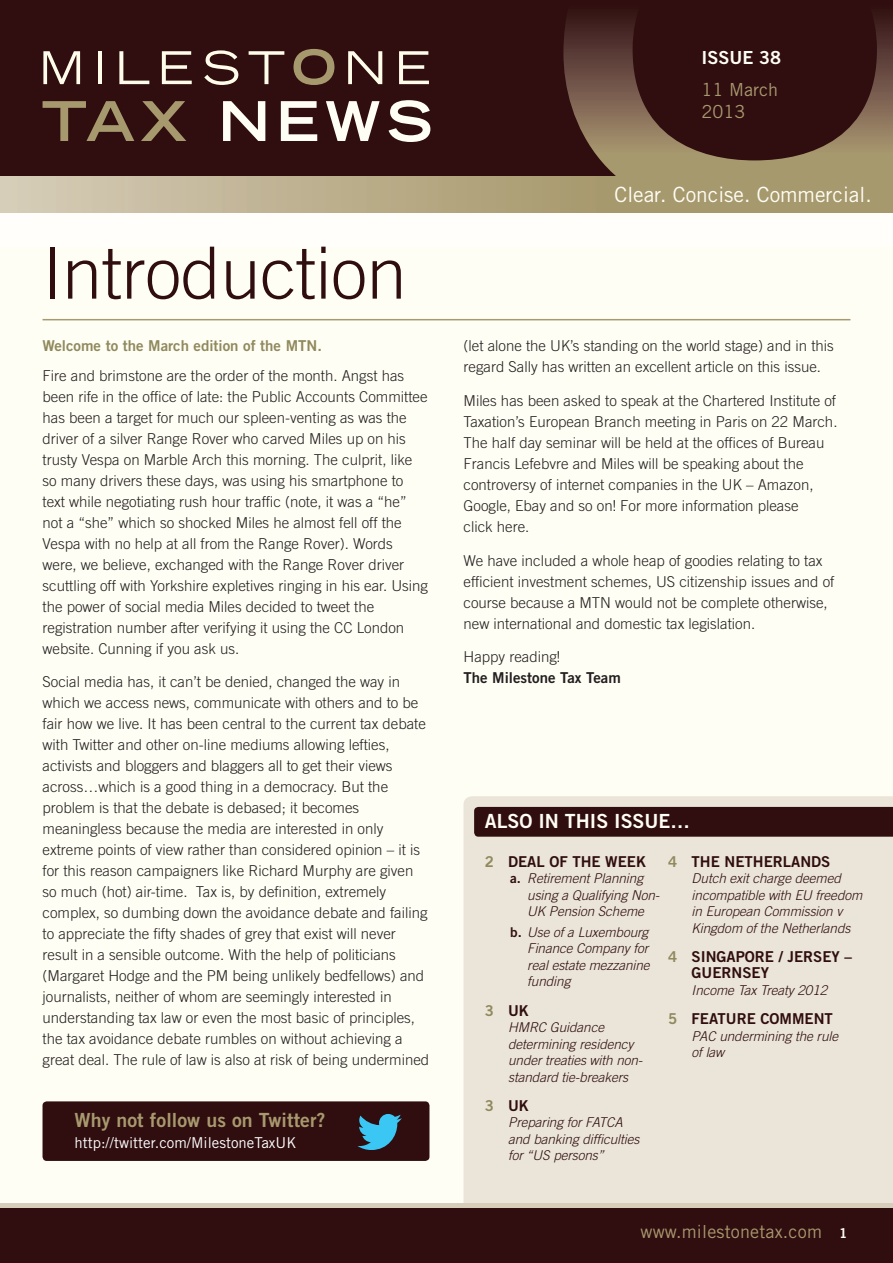
<style>
.page{position:relative;width:893px;height:1263px;background:#fffef4}
.page>*{position:absolute;margin:0;border:0;box-sizing:border-box;transform-origin:0 0}
.t1{font:300 72px "Trade Gothic LT Std";letter-spacing:-.005em;color:#300d0f}
.t2{font:700 expanded 54.75px "Trade Gothic LT Std";letter-spacing:.11em;color:#fffef4}
.t3{font:21px "Trade Gothic LT Std";color:#fffef4}
.t4{font:19.5px "Trade Gothic LT Std Bd 2";letter-spacing:.005em;color:#a7996e}
.t5{font:19.5px "Trade Gothic LT Std Bd 2";color:#fffef4}
.t6{font:18px/21.6px "Trade Gothic LT Std";letter-spacing:.01em;color:#a7996e}
.t7{font:18px "Trade Gothic LT Std Bd 2";color:#fffef4}
.t8{font:300 15px/21px "Trade Gothic LT Std";color:#231f20}
.t9{font:15px/16.5px "Trade Gothic LT Std Bd 2";color:#300d0f}
.t10{font:15px "Trade Gothic LT Std Bd 2";color:#90895e}
.t11{font:15px "Trade Gothic LT Std";color:#fff}
.t12{font:15px "Trade Gothic LT Std Bd 2";color:#231f20}
.t13{font:italic 300 13.5px/16.5px "Trade Gothic LT Std";letter-spacing:-.005em;color:#300d0f}
.s1{color:#a7996e}
.s2{color:#90895e}
.s3{font-family:"Trade Gothic LT Std Bd 2";font-weight:400;font-style:normal}
.s4{font-family:"Trade Gothic LT Std Bd 2";font-size:13.5px;color:#fffef4}
</style>
<div class="page">
<div style="left:0;top:0;width:893px;height:183px;background:#300d0f"></div>
<svg style="left:563px;top:15px;width:330px;height:161px"></svg>
<svg style="left:43px;top:51px;width:37px;height:33px"></svg>
<hr style="left:98px;top:51px;width:4px;height:33px;background:#fffde9">
<svg style="left:119px;top:51px;width:30px;height:33px"></svg>
<svg style="left:162px;top:51px;width:30px;height:33px"></svg>
<svg style="left:204px;top:50px;width:34px;height:35px"></svg>
<svg style="left:249px;top:51px;width:35px;height:33px"></svg>
<svg style="left:293px;top:49px;width:41px;height:36px"></svg>
<svg style="left:348px;top:51px;width:34px;height:33px"></svg>
<svg style="left:399px;top:51px;width:30px;height:33px"></svg>
<hr style="left:43px;top:319px;width:807px;height:1px;background:#a7996e">
<div style="left:0;top:183px;width:893px;height:64px;background:#fffefa"></div>
<svg style="left:0;top:176px;width:893px;height:37px;background:#b6aa86"></svg>
<div style="left:463px;top:796px;width:430px;height:407px;background:#eae5d8"></div>
<div style="left:474px;top:807px;width:419px;height:30px;background:#300d0f"></div>
<div style="left:43px;top:1101px;width:386px;height:60px;background:#300d0f;border-radius:4px"></div>
<div style="left:0;top:1208px;width:893px;height:55px;background:#300d0f"></div>
<div style="left:0;top:1203px;width:893px;height:5px;background:#d7ceba"></div>
<svg style="left:357px;top:1114px;width:45px;height:36px"></svg>
<h2 class="t2" style="left:41px;top:86px;width:392px"><span class="s1">TAX</span> NEWS</h2>
<h1 class="t1" style="left:43px;top:230px;width:366px">Introduction</h1>
<p class="t10" style="left:43px;top:336px;width:281px">WELCOME TO THE MARCH EDITION OF THE MTN.</p>
<p class="t8" style="left:43px;top:364px;width:387px">Fire and brimstone are the order of the month. Angst has been rife in the office of late: the Public Accounts Committee has been a target for much our spleen-venting as was the driver of a silver Range Rover who carved Miles up on his trusty Vespa on Marble Arch this morning. The culprit, like so many drivers these days, was using his smartphone to text while negotiating rush hour traffic (note, it was a “he” not a “she” which so shocked Miles he almost fell off the Vespa with no help at all from the Range Rover). Words were, we believe, exchanged with the Range Rover driver scuttling off with Yorkshire expletives ringing in his ear. Using the power of social media Miles decided to tweet the registration number after verifying it using the CC London website. Cunning if you ask us.</p>
<p class="t8" style="left:43px;top:671px;width:388px">Social media has, it can’t be denied, changed the way in which we access news, communicate with others and to be fair how we live. It has been central to the current tax debate with Twitter and other on-line mediums allowing lefties, activists and bloggers and blaggers all to get their views across…which is a good thing in a democracy. But the problem is that the debate is debased; it becomes meaningless because the media are interested in only extreme points of view rather than considered opinion – it is for this reason campaigners like Richard Murphy are given so much (hot) air-time. Tax is, by definition, extremely complex, so dumbing down the avoidance debate and failing to appreciate the fifty shades of grey that exist will never result in a sensible outcome. With the help of politicians (Margaret Hodge and the PM being unlikely bedfellows) and journalists, neither of whom are seemingly interested in understanding tax law or even the most basic of principles, the tax avoidance debate rumbles on without achieving a great deal. The rule of law is also at risk of being undermined</p>
<h3 class="t4" style="left:74px;top:1107px;width:252px">WHY NOT FOLLOW US ON TWITTER?</h3>
<p class="t11" style="left:74px;top:1133px;width:223px">http://twitter.com/MilestoneTaxUK</p>
<p class="t7" style="left:702px;top:46px;width:81px">ISSUE 38</p>
<p class="t6" style="left:702px;top:79px;width:78px">11 March<br>2013</p>
<h3 class="t3" style="left:614px;top:182px;width:259px">Clear. Concise. Commercial.</h3>
<p class="t8" style="left:463px;top:335px;width:372px">(let alone the UK’s standing on the world stage) and in this regard Sally has written an excellent article on this issue.</p>
<p class="t8" style="left:463px;top:390px;width:375px">Miles has been asked to speak at the Chartered Institute of Taxation’s European Branch meeting in Paris on 22 March.<br>The half day seminar will be held at the offices of Bureau Francis Lefebvre and Miles will be speaking about the controversy of internet companies in the UK – Amazon, Google, Ebay and so on! For more information please<br>click here.</p>
<p class="t8" style="left:463px;top:549px;width:372px">We have included a whole heap of goodies relating to tax efficient investment schemes, US citizenship issues and of course because a MTN would not be complete otherwise, new international and domestic tax legislation.</p>
<p class="t8" style="left:463px;top:646px;width:98px">Happy reading!</p>
<p class="t12" style="left:463px;top:669px;width:159px">THE MILESTONE TAX TEAM</p>
<h3 class="t5" style="left:485px;top:809px;width:150px">ALSO IN THIS ISSUE</h3>
<h3 class="t5" style="left:670px;top:809px;width:21px">…</h3>
<p class="t9" style="left:485px;top:853px;width:163px"><span class="s2">2</span> DEAL OF TH E WEEK</p>
<p class="t13" style="left:527px;top:870px;width:134px;text-indent:-17px"><span class="s3">A.</span> Retirement Planning using a Qualifying Non-<br>UK Pension Scheme</p>
<p class="t13" style="left:527px;top:924px;width:124px;text-align:justify;text-indent:-17px"><span class="s3">B.</span> Use of a Luxembourg Finance Company for real estate mezzanine funding</p>
<p class="t9" style="left:485px;top:1002px;width:22px"><span class="s2">3</span> UK</p>
<p class="t13" style="left:508px;top:1019px;width:136px">HMRC Guidance determining residency under treaties with non&shy;standard tie-breakers</p>
<p class="t9" style="left:485px;top:1097px;width:22px"><span class="s2">3</span> UK</p>
<p class="t13" style="left:508px;top:1114px;width:133px">Preparing for FATCA and banking difficulties for “US persons”</p>
<p class="t9" style="left:668px;top:853px;width:125px"><span class="s2">4</span> THE NETHERLAND</p>
<p class="t9" style="left:821px;top:853px;width:11px">S</p>
<p class="t13" style="left:692px;top:870px;width:172px">Dutch exit charge deemed incompatible with EU freedom in European Commission v<br>Kingdom of the Netherlands</p>
<p class="t9" style="left:668px;top:948px;width:20px"><span class="s2">4</span> SIN</p>
<p class="t9" style="left:692px;top:948px;width:162px;text-indent:25px">GAPORE / JERSEY –<br>GUERNSEY</p>
<p class="t13" style="left:692px;top:982px;width:137px">Income Tax Treaty 2012</p>
<p class="t9" style="left:668px;top:1010px;width:114px"><span class="s2">5</span> FEATURE COMM</p>
<p class="t9" style="left:805px;top:1010px;width:19px">ENT</p>
<p class="t13" style="left:692px;top:1028px;width:148px">PAC undermining the rule of law</p>
<p class="t6" style="left:641px;top:1220px;width:208px">www.milestonetax.com <span class="s4">1</span></p>
</div>
